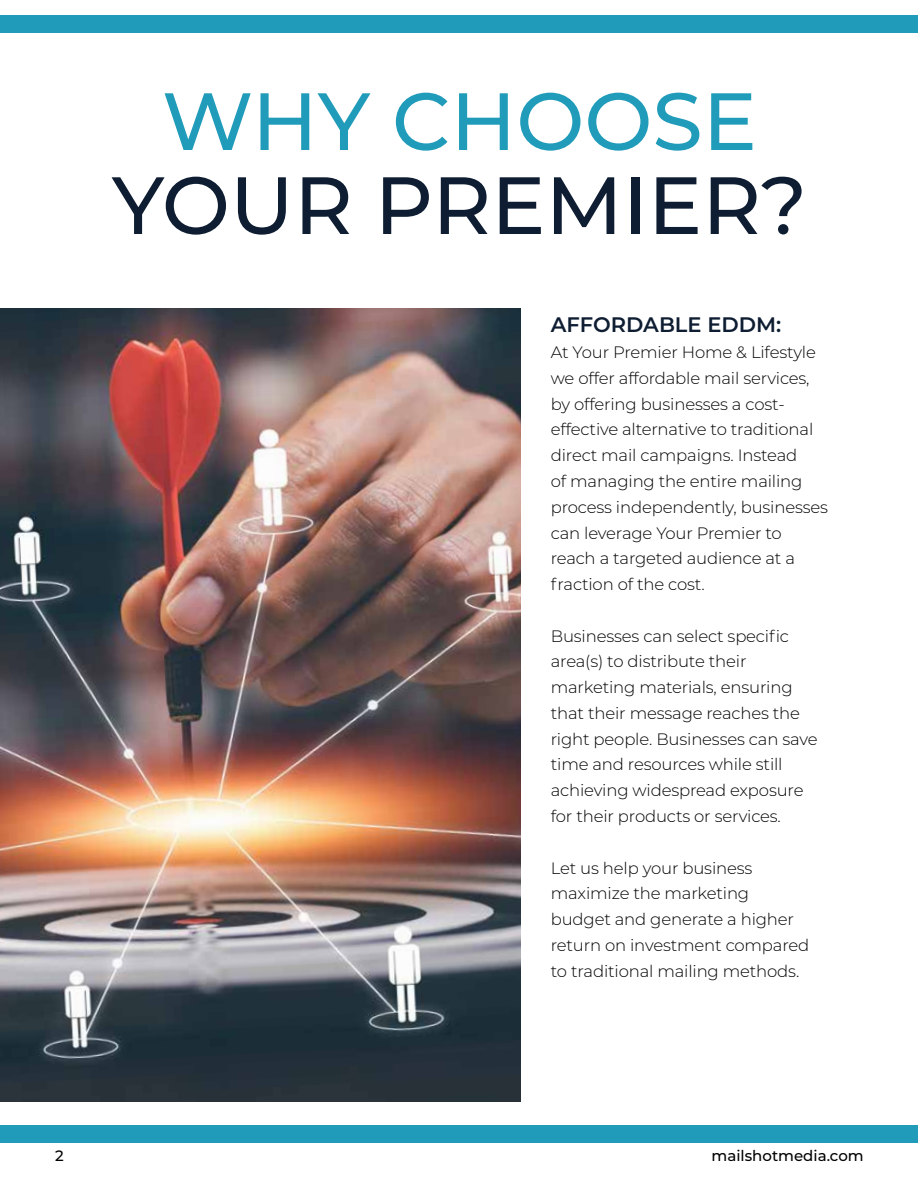
<style>
.page{position:relative;width:918px;height:1188px;background:#fff}
.page>*{position:absolute;margin:0;border:0;box-sizing:border-box;transform-origin:0 0}
.t1{font:500 81px "Montserrat";color:#0e1d32}
.t2{font:500 81px "Montserrat";color:#209cba}
.t3{font:600 21px "Montserrat";color:#0e1d32}
.t4{font:300 16.5px/25.8px "Montserrat";letter-spacing:-.01em;color:#000}
.t5{font:500 15px "Montserrat";color:#000}
</style>
<div class="page">
<img style="left:0;top:308px;width:521px;height:794px">
<div style="left:0;top:15px;width:918px;height:17px;background:#209cba"></div>
<div style="left:0;top:1125px;width:918px;height:18px;background:#209cba"></div>
<h1 class="t2" style="left:162px;top:65px;width:596px">WHY CHOOSE</h1>
<h1 class="t1" style="left:112px;top:149px;width:697px">YOUR PREMIER?</h1>
<p class="t3" style="left:551px;top:310px;width:232px">AFFORDABLE EDDM:</p>
<p class="t4" style="left:551px;top:339px;width:279px">At Your Premier Home &amp; Lifestyle we offer affordable mail services, by offering businesses a cost&shy;effective alternative to traditional direct mail campaigns. Instead<br>of managing the entire mailing process independently, businesses can leverage Your Premier to reach a targeted audience at a fraction of the cost.</p>
<p class="t4" style="left:551px;top:622px;width:268px">Businesses can select specific area(s) to distribute their marketing materials, ensuring that their message reaches the right people. Businesses can save time and resources while still achieving widespread exposure for their products or services.</p>
<p class="t4" style="left:551px;top:854px;width:260px">Let us help your business maximize the marketing budget and generate a higher return on investment compared to traditional mailing methods.</p>
<p class="t5" style="left:55px;top:1145px;width:10px">2</p>
<p class="t5" style="left:712px;top:1145px;width:154px">mailshotmedia.com</p>
</div>
